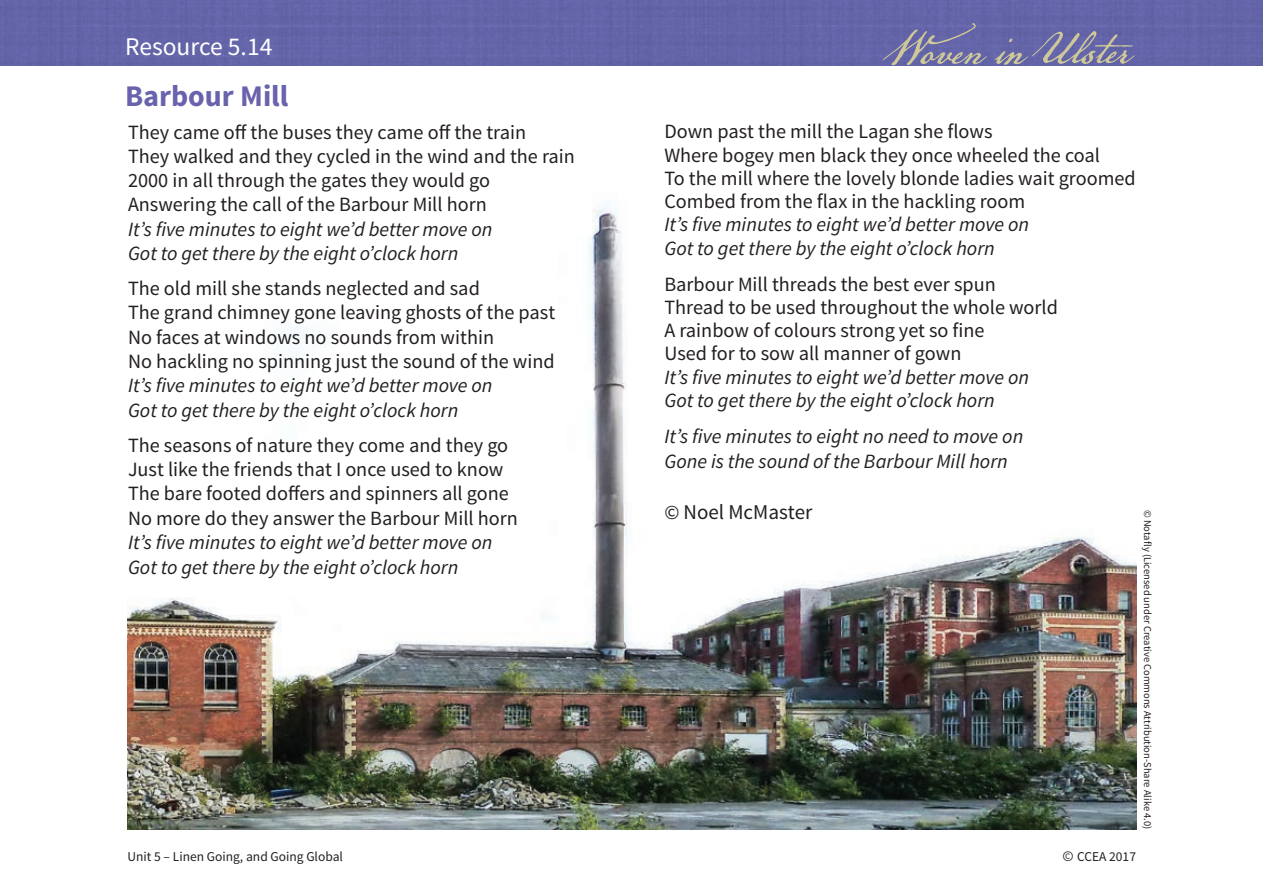
<style>
.page{position:relative;width:1263px;height:893px;background:#fff}
.page>*{position:absolute;margin:0;border:0;box-sizing:border-box;transform-origin:0 0}
.t1{font:700 30px "Source Sans Pro";color:#6863ac}
.t2{font:25.5px "Source Sans Pro";color:#fff}
.t3{font:21px "Source Sans Pro";color:#231f20}
.t4{font:20.25px/24.3px "Source Sans Pro";color:#231f20}
.t5{font:italic 20.25px/24.3px "Source Sans Pro";color:#231f20}
.t6{font:13.5px "Source Sans Pro";color:#231f20}
.t7{font:10.5px "Source Sans Pro";color:#231f20}
.s1{font-size:20.25px}
.s2{font-family:"DIN Pro"}
</style>
<div class="page">
<div style="left:0;top:0;width:1263px;height:66px;background:#6364a8"></div>
<svg style="left:883px;top:23px;width:104px;height:42px;background:#7675a6"></svg>
<svg style="left:995px;top:31px;width:139px;height:34px;background:#7978a4"></svg>
<img style="left:128px;top:202px;width:1008px;height:627px">
<p class="t2" style="left:125px;top:31px;width:149px">Resource 5.14</p>
<h1 class="t1" style="left:125px;top:77px;width:165px">Barbour Mill</h1>
<p class="t4" style="left:128px;top:120px;width:448px">They came off the buses they came off the train<br>They walked and they cycled in the wind and the rain 2000 in all through the gates they would go Answering the call of the Barbour Mill horn</p>
<p class="t5" style="left:128px;top:217px;width:366px">It’s five minutes to eight we’d better move on<br>Got to get there by the eight o’clock horn</p>
<p class="t4" style="left:128px;top:277px;width:429px">The old mill she stands neglected and sad<br>The grand chimney gone leaving ghosts of the past No faces at windows no sounds from within<br>No hackling no spinning just the sound of the wind</p>
<p class="t5" style="left:128px;top:373px;width:366px">It’s five minutes to eight we’d better move on<br>Got to get there by the eight o’clock horn</p>
<p class="t4" style="left:128px;top:433px;width:391px">The seasons of nature they come and they go Just like the friends that I once used to know The bare footed doffers and spinners all gone No more do they answer the Barbour Mill horn</p>
<p class="t5" style="left:128px;top:530px;width:366px;line-height:25.2px">It’s five minutes to eight we’d better move on<br>Got to get there by the eight o’clock horn</p>
<p class="t4" style="left:664px;top:120px;width:473px;line-height:23.2px">Down past the mill the Lagan she flows<br>Where bogey men black they once wheeled the coal<br>To the mill where the lovely blonde ladies wait groomed Combed from the flax in the hackling room</p>
<p class="t5" style="left:664px;top:213px;width:366px;line-height:23.2px">It’s five minutes to eight we’d better move on<br>Got to get there by the eight o’clock horn</p>
<p class="t4" style="left:664px;top:273px;width:395px;line-height:23.2px">Barbour Mill threads the best ever spun Thread to be used throughout the whole world A rainbow of colours strong yet so fine<br>Used for to sow all manner of gown</p>
<p class="t5" style="left:664px;top:365px;width:366px;line-height:23.2px">It’s five minutes to eight we’d better move on<br>Got to get there by the eight o’clock horn</p>
<p class="t5" style="left:664px;top:424px;width:360px;line-height:25.2px">It’s five minutes to eight no need to move on<br>Gone is the sound of the Barbour Mill horn</p>
<p class="t3" style="left:664px;top:499px;width:150px"><span class="s1">©</span> Noel McMaster</p>
<p class="t7" style="left:1154px;top:510px;width:321px;rotate:90deg">© Notafly (Licensed under Creative Commons Attribution-Share Alike 4.0)</p>
<p class="t6" style="left:128px;top:848px;width:217px">Unit 5 – Linen Going, and Going Global</p>
<p class="t6" style="left:1062px;top:848px;width:76px"><span class="s2">©</span> CCEA 2017</p>
</div>
